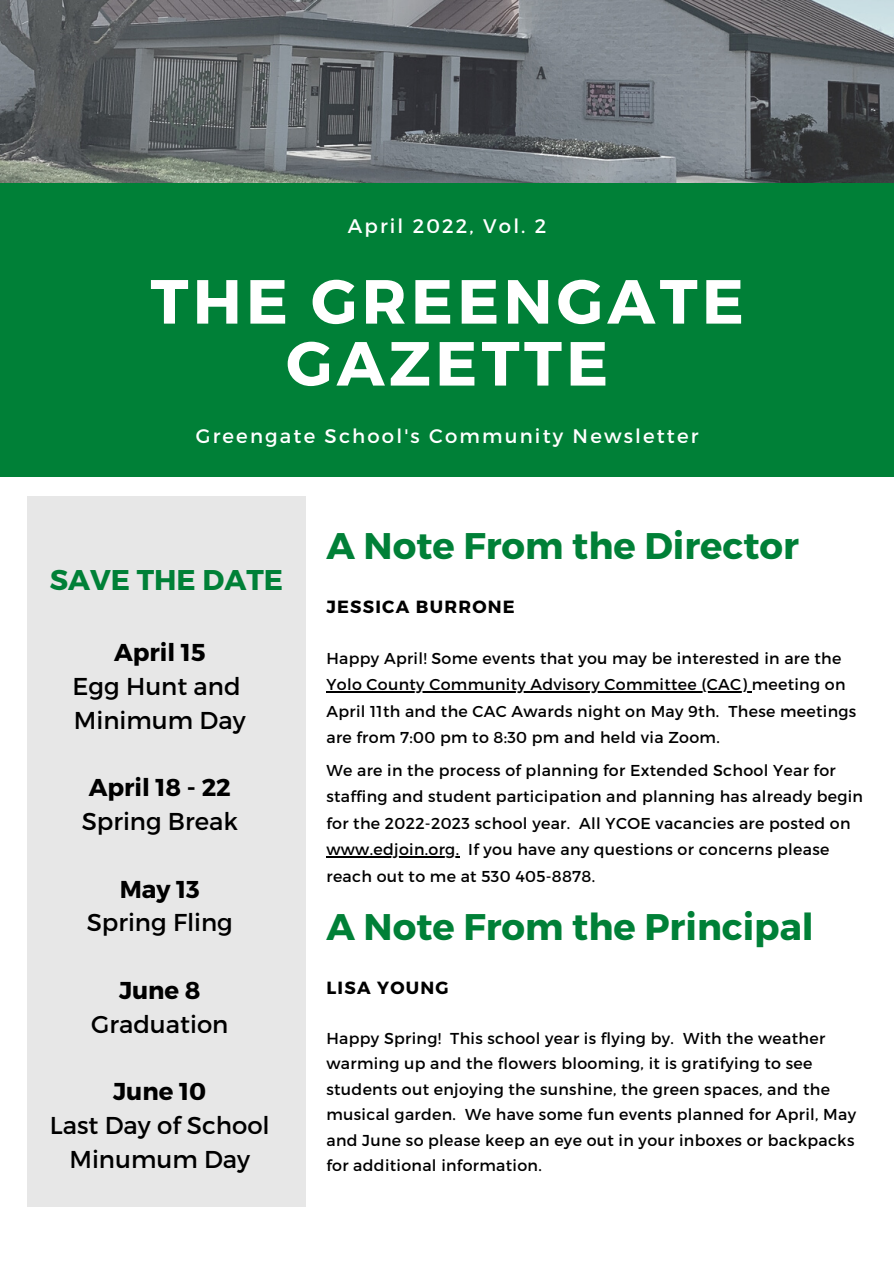
<style>
.page{position:relative;width:894px;height:1264px;background:#fff}
.page>*{position:absolute;margin:0;border:0;box-sizing:border-box;transform-origin:0 0}
.t1{font:700 62.1px/61.9px "Montserrat";letter-spacing:.07em;color:#fff;text-align:center}
.t2{font:700 37.05px "Montserrat";color:#008037}
.t3{font:700 28.5px "Montserrat";color:#008037}
.t4{font:24.3px "Montserrat";color:#000}
.t5{font:700 24.3px "Montserrat";color:#000}
.t6{font:19.65px "Montserrat";letter-spacing:.11em;color:#fff}
.t7{font:700 17.7px "Montserrat";letter-spacing:.07em;color:#000}
.t8{font:15.75px/26.4px "Montserrat";letter-spacing:.02em;color:#000}
</style>
<div class="page">
<img style="left:0;top:0;width:893px;height:183px">
<div style="left:0;top:183px;width:893px;height:293px;background:#008037"></div>
<div style="left:27px;top:495px;width:278px;height:711px;background:#e7e7e7"></div>
<hr style="left:326px;top:691px;width:425px;height:2px;background:#000">
<hr style="left:326px;top:856px;width:133px;height:1px;background:#000">
<p class="t6" style="left:348px;top:214px;width:200px">April 2022, Vol. 2</p>
<p class="t1" style="left:150px;top:267px;width:594px">THE GREENGATE<br>GAZETTE</p>
<p class="t6" style="left:196px;top:423px;width:504px">Greengate School's Community Newsletter</p>
<p class="t3" style="left:50px;top:561px;width:235px">SAVE THE DATE</p>
<p class="t5" style="left:114px;top:636px;width:93px">April 15</p>
<p class="t4" style="left:73px;top:670px;width:169px">Egg Hunt and</p>
<p class="t4" style="left:74px;top:704px;width:173px">Minimum Day</p>
<p class="t5" style="left:89px;top:771px;width:144px">April 18 - 22</p>
<p class="t4" style="left:82px;top:805px;width:158px">Spring Break</p>
<p class="t5" style="left:120px;top:873px;width:82px">May 13</p>
<p class="t4" style="left:87px;top:907px;width:148px">Spring Fling</p>
<p class="t5" style="left:119px;top:974px;width:83px">June 8</p>
<p class="t4" style="left:91px;top:1008px;width:139px">Graduation</p>
<p class="t5" style="left:113px;top:1075px;width:95px">June 10</p>
<p class="t4" style="left:50px;top:1109px;width:221px">Last Day of School</p>
<p class="t4" style="left:69px;top:1143px;width:182px">Minumum Day</p>
<p class="t2" style="left:326px;top:522px;width:474px">A Note From the Director</p>
<p class="t7" style="left:326px;top:595px;width:190px">JESSICA BURRONE</p>
<p class="t8" style="left:326px;top:644px;width:531px">Happy April! Some events that you may be interested in are the Yolo County Community Advisory Committee (CAC) meeting on April 11th and the CAC Awards night on May 9th. These meetings are from 7:00 pm to 8:30 pm and held via Zoom.</p>
<p class="t8" style="left:326px;top:756px;width:538px">We are in the process of planning for Extended School Year for staffing and student participation and planning has already begin for the 2022-2023 school year. All YCOE vacancies are posted on www.edjoin.org. If you have any questions or concerns please reach out to me at 530 405-8878.</p>
<p class="t2" style="left:326px;top:902px;width:488px">A Note From the Principal</p>
<p class="t7" style="left:326px;top:976px;width:124px">LISA YOUNG</p>
<p class="t8" style="left:326px;top:1024px;width:531px;line-height:25.5px">Happy Spring! This school year is flying by. With the weather warming up and the flowers blooming, it is gratifying to see students out enjoying the sunshine, the green spaces, and the musical garden. We have some fun events planned for April, May and June so please keep an eye out in your inboxes or backpacks for additional information.</p>
</div>
